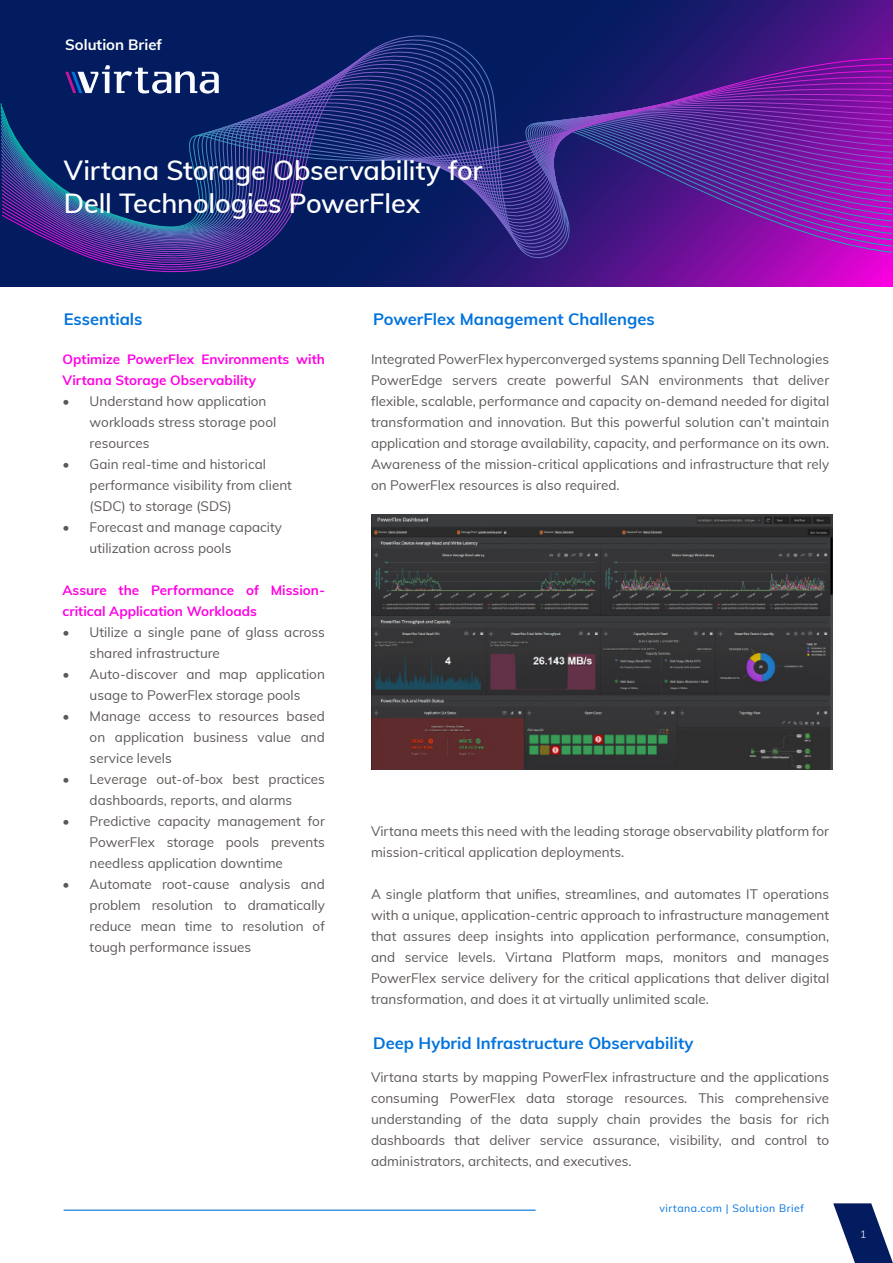
<style>
.page{position:relative;width:893px;height:1263px;background:#fff}
.page>*{position:absolute;margin:0;border:0;box-sizing:border-box;transform-origin:0 0}
.title-italic-medium{font:600 27px/32.4px "Muli";letter-spacing:-.005em;color:#fff}
.Section_Heading{font:700 16.5px "Muli";color:#0073dd}
.t1{font:700 15px "Muli";color:#fff}
.Body_Copy{font:13.5px/21px "Muli";color:#5d5856;text-align:justify}
.Body_Copy-2{font:700 13.5px/21px "Muli";color:#ff00e3}
.t2{font:10.5px "Muli";letter-spacing:.05em;color:#0073dd}
.t3{font:10.5px "Muli";color:#d2dae7}
</style>
<div class="page">
<svg style="left:0;top:0;width:893px;height:287px;background:#20186f"></svg>
<hr style="left:64px;top:1209px;width:472px;height:2px;background:#0073dd">
<svg style="left:833px;top:1203px;width:60px;height:60px"></svg>
<svg style="left:2px;top:35px;width:890px;height:235px;background:#281874"></svg>
<svg style="left:2px;top:39px;width:890px;height:228px;background:#211a70"></svg>
<svg style="left:1px;top:45px;width:891px;height:220px;background:#241a72"></svg>
<svg style="left:1px;top:50px;width:891px;height:213px;background:#291a75"></svg>
<svg style="left:1px;top:55px;width:891px;height:205px;background:#3e1981"></svg>
<svg style="left:0;top:58px;width:892px;height:192px;background:#352581"></svg>
<svg style="left:65px;top:65px;width:154px;height:29px"></svg>
<img style="left:371px;top:514px;width:461px;height:255px">
<p class="t1" style="left:65px;top:34px;width:98px">Solution Brief</p>
<p class="title-italic-medium" style="left:64px;top:153px;width:420px">Virtana Storage Observability for<br>Dell Technologies PowerFlex</p>
<p class="Section_Heading" style="left:64px;top:307px;width:80px">Essentials</p>
<p class="Section_Heading" style="left:373px;top:307px;width:283px">PowerFlex Management Challenges</p>
<p class="Body_Copy-2" style="left:63px;top:347px;width:264px">Optimize PowerFlex Environments with<br>Virtana Storage Observability</p>
<p class="Body_Copy" style="left:90px;top:389px;width:188px;text-align:left;text-indent:-27px">• Understand how application workloads stress storage pool resources</p>
<p class="Body_Copy" style="left:90px;top:452px;width:204px;text-align:left;text-indent:-27px">• Gain real-time and historical performance visibility from client (SDC) to storage (SDS)</p>
<p class="Body_Copy" style="left:90px;top:515px;width:194px;text-indent:-27px">• Forecast and manage capacity utilization across pools</p>
<p class="Body_Copy-2" style="left:63px;top:578px;width:264px">Assure the Performance of Mission&shy;critical Application Workloads</p>
<p class="Body_Copy" style="left:90px;top:620px;width:237px;text-indent:-27px">• Utilize a single pane of glass across shared infrastructure</p>
<p class="Body_Copy" style="left:63px;top:662px;width:264px;text-align:center">• Auto-discover and map application usage to PowerFlex storage pools</p>
<p class="Body_Copy" style="left:90px;top:704px;width:237px;text-indent:-27px">• Manage access to resources based on application business value and service levels</p>
<p class="Body_Copy" style="left:63px;top:767px;width:264px;text-align:center">• Leverage out-of-box best practices dashboards, reports, and alarms</p>
<p class="Body_Copy" style="left:90px;top:809px;width:237px;text-indent:-27px">• Predictive capacity management for PowerFlex storage pools prevents needless application downtime</p>
<p class="Body_Copy" style="left:90px;top:872px;width:237px;text-indent:-27px">• Automate root-cause analysis and problem resolution to dramatically reduce mean time to resolution of tough performance issues</p>
<p class="Body_Copy" style="left:371px;top:347px;width:460px">Integrated PowerFlex hyperconverged systems spanning Dell Technologies PowerEdge servers create powerful SAN environments that deliver flexible, scalable, performance and capacity on-demand needed for digital transformation and innovation. But this powerful solution can’t maintain application and storage availability, capacity, and performance on its own.<br>Awareness of the mission-critical applications and infrastructure that rely on PowerFlex resources is also required.</p>
<p class="Body_Copy" style="left:371px;top:819px;width:460px">Virtana meets this need with the leading storage observability platform for mission-critical application deployments.</p>
<p class="Body_Copy" style="left:371px;top:882px;width:460px">A single platform that unifies, streamlines, and automates IT operations with a unique, application-centric approach to infrastructure management that assures deep insights into application performance, consumption, and service levels. Virtana Platform maps, monitors and manages PowerFlex service delivery for the critical applications that deliver digital transformation, and does it at virtually unlimited scale.</p>
<p class="Section_Heading" style="left:373px;top:1031px;width:322px">Deep Hybrid Infrastructure Observability</p>
<p class="Body_Copy" style="left:371px;top:1066px;width:460px">Virtana starts by mapping PowerFlex infrastructure and the applications consuming PowerFlex data storage resources. This comprehensive understanding of the data supply chain provides the basis for rich dashboards that deliver service assurance, visibility, and control to administrators, architects, and executives.</p>
<p class="t2" style="left:659px;top:1201px;width:146px">virtana.com | Solution Brief</p>
<p class="t3" style="left:860px;top:1227px;width:8px">1</p>
</div>
